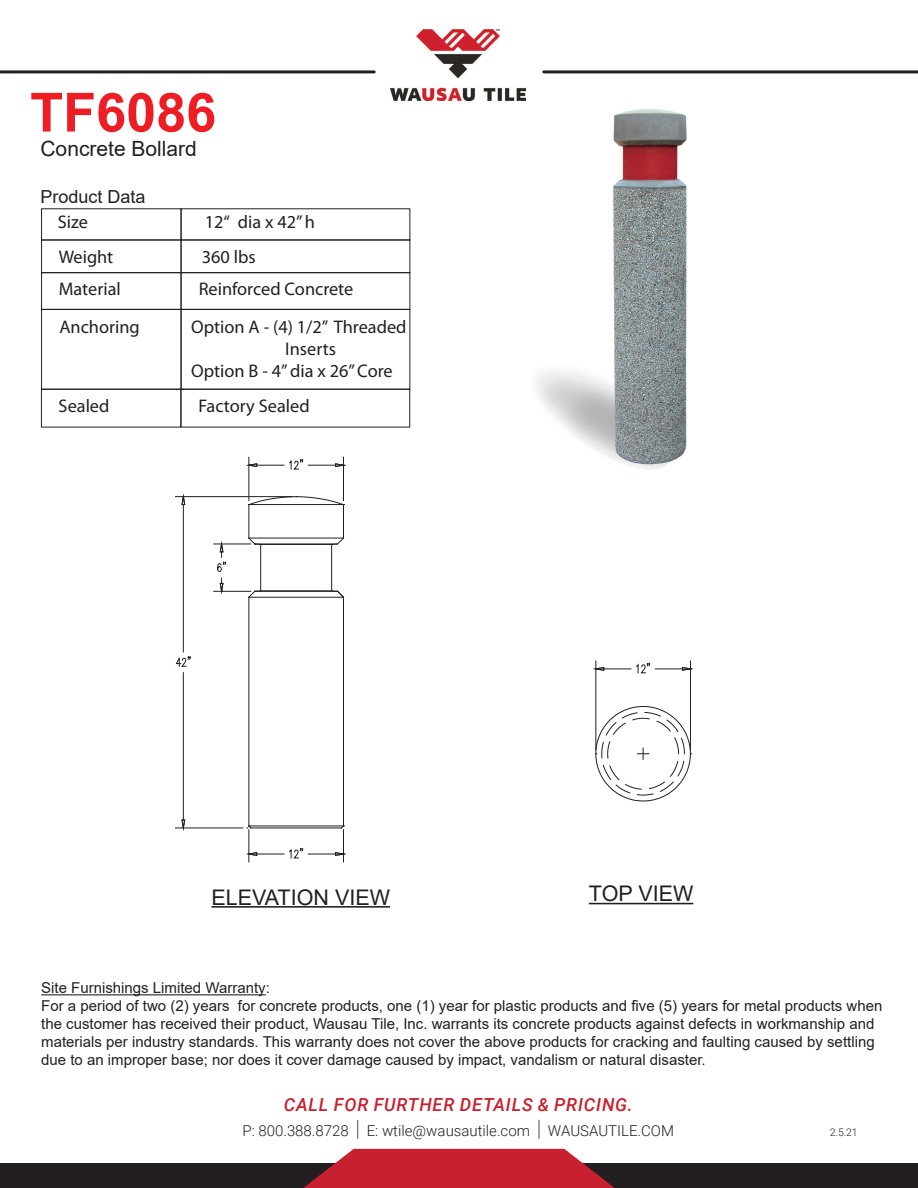
<style>
.page{position:relative;width:918px;height:1188px;background:#fff}
.page>*{position:absolute;margin:0;border:0;box-sizing:border-box;transform-origin:0 0}
.t1{font:700 54px "Arial";color:#ee1d23}
.t2{font:21.45px "Arial";color:#231f20}
.t3{font:21px "Arial";color:#231f20}
.t4{font:18.3px "Myriad Pro";color:#231f20}
.t5{font:italic 500 18px "Roboto";letter-spacing:.045em;color:#c9202f}
.t6{font:18px "Arial";color:#231f20}
.t7{font:15px/18px "Arial";color:#231f20}
.t8{font:300 15px "Roboto";color:#231f20}
.t9{font:300 10.5px "Roboto";color:#231f20}
.s1{font-size:22.5px}
</style>
<div class="page">
<img style="left:470px;top:70px;width:358px;height:399px">
<hr style="left:41px;top:994px;width:225px;height:1px;background:#231f20">
<hr style="left:589px;top:903px;width:104px;height:1px;background:#231f20">
<hr style="left:211px;top:906px;width:179px;height:2px;background:#231f20">
<div style="left:0;top:1163px;width:918px;height:25px;background:#231f20"></div>
<svg style="left:303px;top:1149px;width:312px;height:39px"></svg>
<img style="left:391px;top:29px;width:135px;height:71px">
<hr style="left:0;top:70px;width:374px;height:3px;background:#231f20">
<hr style="left:544px;top:70px;width:374px;height:3px;background:#231f20">
<div style="left:41px;top:209px;width:140px;height:31px;border:1px solid #231f20"></div>
<div style="left:181px;top:209px;width:229px;height:31px;border:1px solid #231f20"></div>
<div style="left:41px;top:240px;width:140px;height:33px;border:1px solid #231f20"></div>
<div style="left:181px;top:240px;width:229px;height:33px;border:1px solid #231f20"></div>
<div style="left:41px;top:272px;width:140px;height:37px;border:1px solid #231f20"></div>
<div style="left:181px;top:272px;width:229px;height:37px;border:1px solid #231f20"></div>
<div style="left:41px;top:309px;width:140px;height:80px;border:1px solid #231f20"></div>
<div style="left:181px;top:309px;width:229px;height:80px;border:1px solid #231f20"></div>
<hr style="left:595px;top:661px;width:1px;height:89px;background:#231f20">
<hr style="left:690px;top:661px;width:1px;height:89px;background:#231f20">
<svg style="left:593px;top:662px;width:101px;height:12px"></svg>
<hr style="left:248px;top:457px;width:1px;height:44px;background:#231f20">
<hr style="left:343px;top:457px;width:1px;height:44px;background:#231f20">
<svg style="left:246px;top:458px;width:101px;height:12px"></svg>
<hr style="left:248px;top:597px;width:1px;height:229px;background:#231f20">
<hr style="left:343px;top:597px;width:1px;height:229px;background:#231f20">
<hr style="left:251px;top:828px;width:90px;height:1px;background:#231f20">
<hr style="left:249px;top:826px;width:95px;height:1px;background:#231f20">
<svg style="left:595px;top:706px;width:96px;height:96px"></svg>
<hr style="left:331px;top:544px;width:1px;height:47px;background:#231f20">
<svg style="left:331px;top:537px;width:12px;height:8px"></svg>
<hr style="left:175px;top:828px;width:68px;height:1px;background:#231f20">
<hr style="left:176px;top:496px;width:116px;height:1px;background:#231f20">
<hr style="left:183px;top:673px;width:1px;height:147px;background:#231f20">
<hr style="left:183px;top:505px;width:1px;height:147px;background:#231f20">
<svg style="left:181px;top:819px;width:5px;height:12px"></svg>
<svg style="left:181px;top:493px;width:5px;height:13px"></svg>
<svg style="left:175px;top:656px;width:16px;height:11px"></svg>
<hr style="left:248px;top:830px;width:1px;height:32px;background:#231f20">
<hr style="left:343px;top:830px;width:1px;height:32px;background:#231f20">
<svg style="left:247px;top:825px;width:5px;height:4px"></svg>
<svg style="left:340px;top:825px;width:5px;height:4px"></svg>
<svg style="left:246px;top:847px;width:101px;height:12px"></svg>
<hr style="left:214px;top:544px;width:37px;height:1px;background:#231f20">
<hr style="left:214px;top:591px;width:37px;height:1px;background:#231f20">
<svg style="left:219px;top:578px;width:5px;height:16px"></svg>
<svg style="left:217px;top:541px;width:10px;height:31px"></svg>
<hr style="left:249px;top:538px;width:95px;height:1px;background:#231f20">
<hr style="left:255px;top:544px;width:83px;height:1px;background:#231f20">
<hr style="left:255px;top:591px;width:83px;height:1px;background:#231f20">
<hr style="left:261px;top:590px;width:71px;height:1px;background:#231f20">
<svg style="left:248px;top:537px;width:14px;height:8px"></svg>
<hr style="left:248px;top:505px;width:1px;height:33px;background:#231f20">
<hr style="left:343px;top:505px;width:1px;height:33px;background:#231f20">
<svg style="left:248px;top:496px;width:97px;height:10px"></svg>
<hr style="left:260px;top:544px;width:1px;height:47px;background:#231f20">
<hr style="left:249px;top:597px;width:95px;height:1px;background:#231f20">
<svg style="left:248px;top:590px;width:14px;height:8px"></svg>
<svg style="left:331px;top:590px;width:14px;height:8px"></svg>
<div style="left:41px;top:389px;width:140px;height:38px;border:1px solid #231f20"></div>
<div style="left:181px;top:389px;width:229px;height:38px;border:1px solid #231f20"></div>
<h1 class="t1" style="left:30px;top:74px;width:188px">TF6086</h1>
<h3 class="t3" style="left:40px;top:134px;width:158px">Concrete Bollard</h3>
<p class="t6" style="left:40px;top:184px;width:107px">Product Data</p>
<p class="t4" style="left:58px;top:211px;width:32px">Size</p>
<p class="t4" style="left:205px;top:211px;width:112px">12“ dia x 42” h</p>
<p class="t4" style="left:59px;top:245px;width:56px">Weight</p>
<p class="t4" style="left:202px;top:245px;width:55px">360 lbs</p>
<p class="t4" style="left:59px;top:278px;width:64px">Material</p>
<p class="t4" style="left:199px;top:278px;width:156px">Reinforced Concrete</p>
<p class="t4" style="left:59px;top:316px;width:82px">Anchoring</p>
<p class="t4" style="left:191px;top:316px;width:217px">Option A - (4) 1/2” Threaded</p>
<p class="t4" style="left:285px;top:338px;width:52px">Inserts</p>
<p class="t4" style="left:191px;top:360px;width:203px">Option B - 4” dia x 26” Core</p>
<p class="t4" style="left:59px;top:394px;width:52px">Sealed</p>
<p class="t4" style="left:199px;top:394px;width:113px">Factory Sealed</p>
<h2 class="t2" style="left:211px;top:882px;width:180px">ELEVATION VIEW</h2>
<h2 class="t2" style="left:589px;top:879px;width:106px">TOP VIEW</h2>
<p class="t7" style="left:41px;top:979px;width:843px">Site Furnishings Limited Warranty:<br>For a period of two (2) years for concrete products, one (1) year for plastic products and five (5) years for metal products when the customer has received their product, Wausau Tile, Inc. warrants its concrete products against defects in workmanship and materials per industry standards. This warranty does not cover the above products for cracking and faulting caused by settling due to an improper base; nor does it cover damage caused by impact, vandalism or natural disaster.</p>
<p class="t5" style="left:284px;top:1092px;width:350px">CALL FOR FURTHER DETAILS &amp; PRICING.</p>
<p class="t8" style="left:242px;top:1121px;width:433px">P: 800.388.8728 <span class="s1">|</span> E: wtile@wausautile.com <span class="s1">|</span> WAUSAUTILE.COM</p>
<p class="t9" style="left:830px;top:1125px;width:29px">2.5.21</p>
</div>
